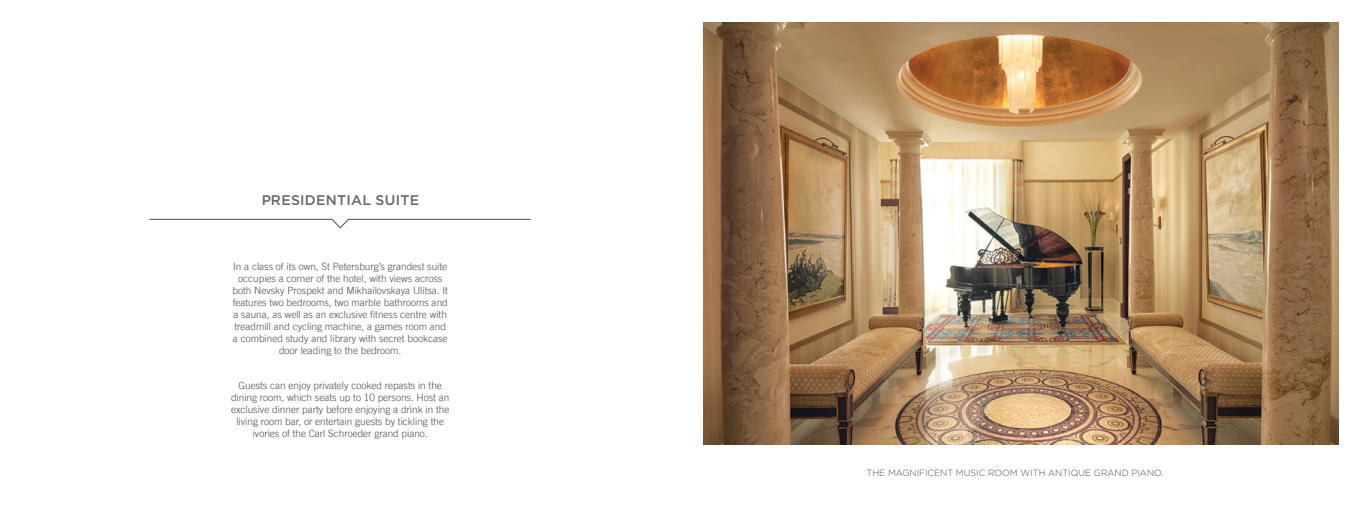
<style>
.page{position:relative;width:1361px;height:525px;background:#fff}
.page>*{position:absolute;margin:0;border:0;box-sizing:border-box;transform-origin:0 0}
.t1{font:500 14px "Gotham Pro";letter-spacing:.02em;color:#4d4d4f}
.t2{font:300 10px/12px "Trade Gothic LT";color:#4d4d4f;text-align:center}
.t3{font:300 9px "Gotham";color:#4d4d4f}
</style>
<div class="page">
<svg style="left:149px;top:218px;width:382px;height:11px"></svg>
<img style="left:703px;top:23px;width:635px;height:421px">
<h1 class="t1" style="left:261px;top:192px;width:159px">PRESIDENTIAL SUITE</h1>
<p class="t2" style="left:232px;top:260px;width:217px">In a class of its own, St Petersburg’s grandest suite occupies a corner of the hotel, with views across both Nevsky Prospekt and Mikhailovskaya Ulitsa. It features two bedrooms, two marble bathrooms and a sauna, as well as an exclusive fitness centre with treadmill and cycling machine, a games room and a combined study and library with secret bookcase door leading to the bedroom.</p>
<p class="t2" style="left:231px;top:379px;width:220px">Guests can enjoy privately cooked repasts in the dining room, which seats up to 10 persons. Host an exclusive dinner party before enjoying a drink in the living room bar, or entertain guests by tickling the ivories of the Carl Schroeder grand piano.</p>
<p class="t3" style="left:866px;top:467px;width:298px">THE MAGNIFICENT MUSIC ROOM WITH ANTIQUE GRAND PIANO.</p>
</div>
